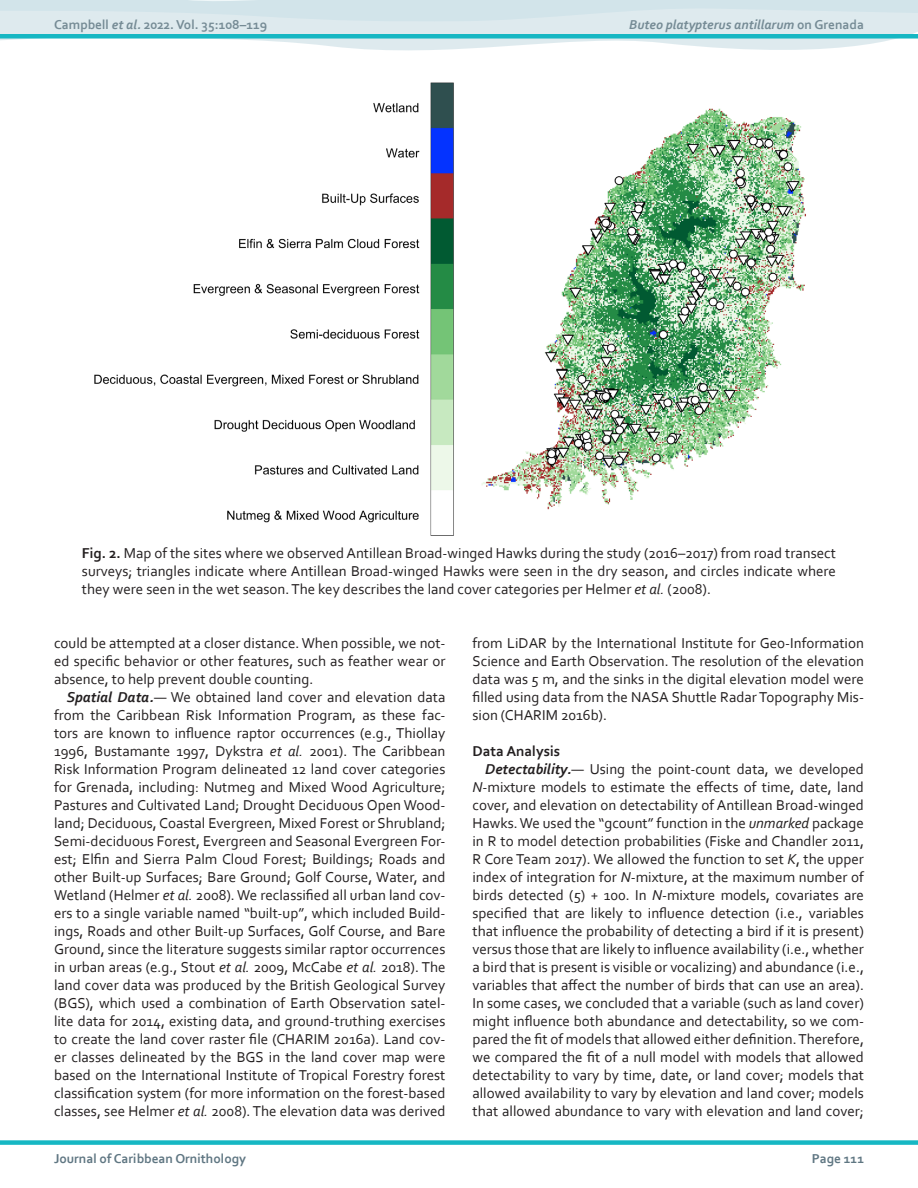
<style>
.page{position:relative;width:918px;height:1188px;background:#fff}
.page>*{position:absolute;margin:0;border:0;box-sizing:border-box;transform-origin:0 0}
.main_body_text__P{font:15px/18px "Corbel";color:#231f20;text-align:justify}
.Figure_Legend__P{font:15px/18px "Corbel";color:#231f20;text-align:justify}
.Body_Heading_2__H3{font:700 15px "Corbel";color:#231f20}
.t1{font:700 13.5px "Corbel";color:#5f7682}
.t2{font:italic 700 13.5px "Corbel";color:#758b95}
.t3{font:700 13.5px "Corbel";color:#758b95}
.s1{font-style:italic}
.s2{font-style:normal}
.s3{font-weight:700}
.s4{font-weight:700;font-style:italic}
</style>
<div class="page">
<svg style="left:0;top:0;width:918px;height:51px;fill:#deeaee"></svg>
<div style="left:0;top:1140px;width:918px;height:5px;background:#16b7c3"></div>
<img style="left:94px;top:82px;width:712px;height:454px">
<div style="left:0;top:34px;width:918px;height:5px;background:#16b7c3"></div>
<p class="t3" style="left:54px;top:16px;width:215px">Campbell <span class="s1">et al.</span> 2022. Vol. 35:108–119</p>
<p class="t2" style="left:629px;top:16px;width:236px">Buteo platypterus antillarum <span class="s2">on Grenada</span></p>
<p class="Figure_Legend__P" style="left:82px;top:544px;width:755px"><span class="s3">Fig. 2.</span> Map of the sites where we observed Antillean Broad-winged Hawks during the study (2016–2017) from road transect surveys; triangles indicate where Antillean Broad-winged Hawks were seen in the dry season, and circles indicate where they were seen in the wet season. The key describes the land cover categories per Helmer <span class="s1">et al.</span> (2008).</p>
<p class="main_body_text__P" style="left:54px;top:634px;width:393px">could be attempted at a closer distance. When possible, we not&shy;ed specific behavior or other features, such as feather wear or absence, to help prevent double counting.</p>
<p class="main_body_text__P" style="left:54px;top:688px;width:393px;text-indent:13px"><span class="s4">Spatial Data.</span>— We obtained land cover and elevation data from the Caribbean Risk Information Program, as these fac&shy;tors are known to influence raptor occurrences (e.g., Thiollay 1996, Bustamante 1997, Dykstra <span class="s1">et al.</span> 2001). The Caribbean Risk Information Program delineated 12 land cover categories for Grenada, including: Nutmeg and Mixed Wood Agriculture; Pastures and Cultivated Land; Drought Deciduous Open Wood&shy;land; Deciduous, Coastal Evergreen, Mixed Forest or Shrubland; Semi-deciduous Forest, Evergreen and Seasonal Evergreen For&shy;est; Elfin and Sierra Palm Cloud Forest; Buildings; Roads and other Built-up Surfaces; Bare Ground; Golf Course, Water, and Wetland (Helmer <span class="s1">et al.</span> 2008). We reclassified all urban land cov&shy;ers to a single variable named “built-up”, which included Build&shy;ings, Roads and other Built-up Surfaces, Golf Course, and Bare Ground, since the literature suggests similar raptor occurrences in urban areas (e.g., Stout <span class="s1">et al.</span> 2009, McCabe <span class="s1">et al.</span> 2018). The land cover data was produced by the British Geological Survey (BGS), which used a combination of Earth Observation satel&shy;lite data for 2014, existing data, and ground-truthing exercises to create the land cover raster file (CHARIM 2016a). Land cov&shy;er classes delineated by the BGS in the land cover map were based on the International Institute of Tropical Forestry forest classification system (for more information on the forest-based classes, see Helmer <span class="s1">et al.</span> 2008). The elevation data was derived</p>
<p class="main_body_text__P" style="left:472px;top:634px;width:393px">from LiDAR by the International Institute for Geo-Information Science and Earth Observation. The resolution of the elevation data was 5 m, and the sinks in the digital elevation model were filled using data from the NASA Shuttle Radar Topography Mis&shy;sion (CHARIM 2016b).</p>
<h3 class="Body_Heading_2__H3" style="left:472px;top:742px;width:89px">Data Analysis</h3>
<p class="main_body_text__P" style="left:472px;top:760px;width:393px;text-indent:13px"><span class="s4">Detectability.</span>— Using the point-count data, we developed <span class="s1">N</span>-mixture models to estimate the effects of time, date, land cover, and elevation on detectability of Antillean Broad-winged Hawks. We used the “gcount” function in the <span class="s1">unmarked</span> package in R to model detection probabilities (Fiske and Chandler 2011, R Core Team 2017). We allowed the function to set <span class="s1">K</span>, the upper index of integration for <span class="s1">N</span>-mixture, at the maximum number of birds detected (5) + 100. In <span class="s1">N</span>-mixture models, covariates are specified that are likely to influence detection (i.e., variables that influence the probability of detecting a bird if it is present) versus those that are likely to influence availability (i.e., whether a bird that is present is visible or vocalizing) and abundance (i.e., variables that affect the number of birds that can use an area).<br>In some cases, we concluded that a variable (such as land cover) might influence both abundance and detectability, so we com&shy;pared the fit of models that allowed either definition. Therefore, we compared the fit of a null model with models that allowed detectability to vary by time, date, or land cover; models that allowed availability to vary by elevation and land cover; models that allowed abundance to vary with elevation and land cover;</p>
<p class="t1" style="left:54px;top:1150px;width:194px">Journal of Caribbean Ornithology</p>
<p class="t1" style="left:812px;top:1150px;width:54px">Page 111</p>
</div>
